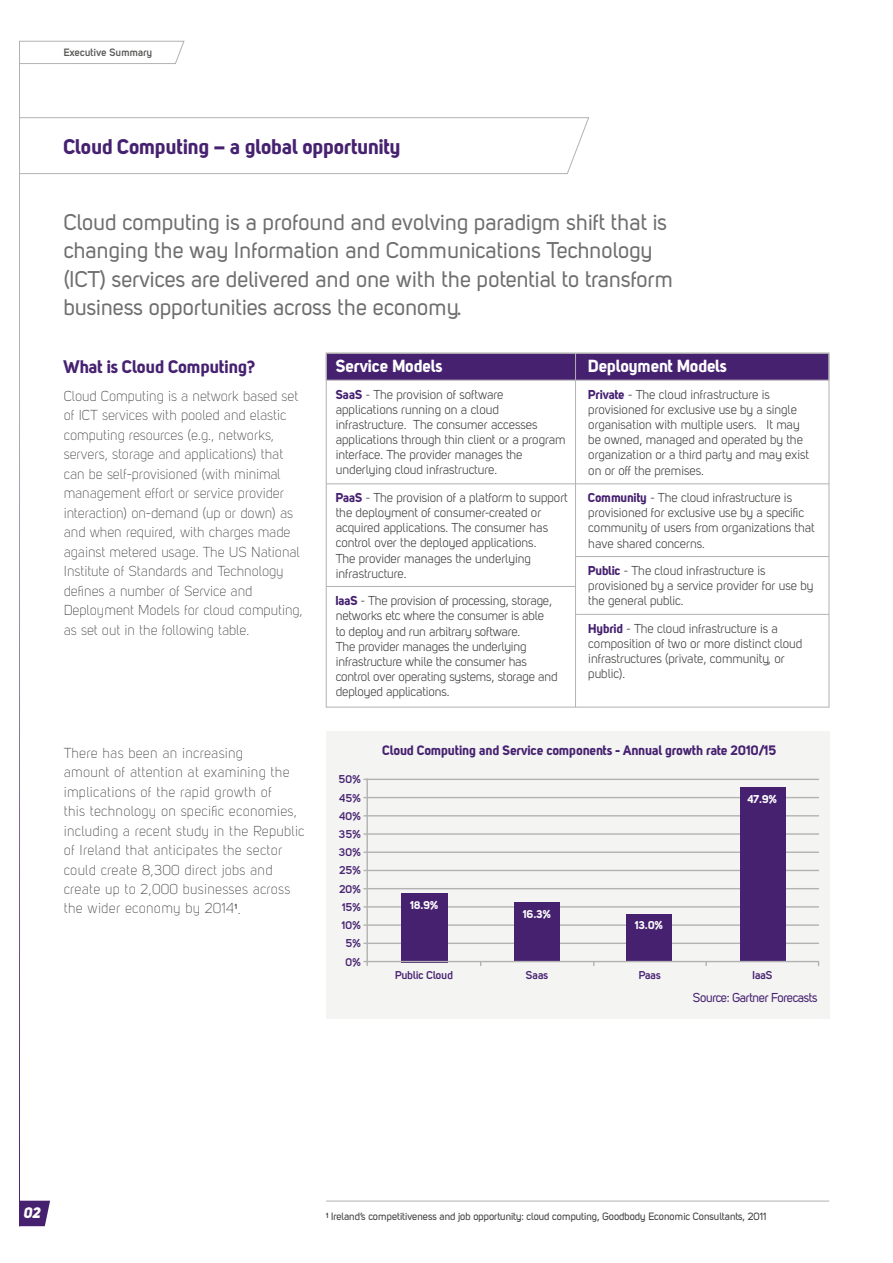
<style>
.page{position:relative;width:893px;height:1263px;background:#fff}
.page>*{position:absolute;margin:0;border:0;box-sizing:border-box;transform-origin:0 0}
.t1{font:22.5px/28.5px "Uni Sans Regular";color:#6f6f6f}
.t2{font:21px "Uni Sans Bold";color:#462170}
.t3{font:18px "Uni Sans Bold";color:#462170}
.t4{font:17.4px "Uni Sans Bold";letter-spacing:-.01em;color:#fff}
.t5{font:15px "Uni Sans Heavy Italic";color:#fff}
.t6{font:14.25px/19.5px "Uni Sans Light";letter-spacing:-.005em;color:#3c3c3b}
.t7{font:14.25px/19.5px "Uni Sans Light";letter-spacing:.015em;color:#3c3c3b}
.t8{font:13.5px "Uni Sans Bold";color:#462170}
.t9{font:12.75px/15.1px "Uni Sans Book";color:#3c3c3b}
.t10{font:12.75px "Uni Sans Regular";letter-spacing:-.03em;color:#462170}
.t11{font:700 11.25px/18.3px "Uni Sans Semi";color:#462170;text-align:right}
.t12{font:11.25px "Uni Sans Bold";color:#fff}
.t13{font:10.5px "Uni Sans Regular";letter-spacing:-.005em;color:#3c3c3b}
.t14{font:700 10.5px "Uni Sans Semi";letter-spacing:.015em;color:#575756}
.s1{font-family:"Uni Sans Bold";color:#462170}
</style>
<div class="page">
<hr style="left:19px;top:54px;width:1px;height:1172px;background:#b2b2b2">
<div style="left:326px;top:731px;width:503px;height:287px;background:#f4f4f3"></div>
<svg style="left:20px;top:117px;width:570px;height:57px"></svg>
<svg style="left:20px;top:1201px;width:30px;height:25px"></svg>
<svg style="left:19px;top:40px;width:166px;height:24px"></svg>
<div style="left:326px;top:353px;width:503px;height:27px;background:#462170"></div>
<hr style="left:575px;top:353px;width:1px;height:354px;background:#b2b2b2">
<hr style="left:326px;top:586px;width:249px;height:1px;background:#b2b2b2">
<hr style="left:326px;top:483px;width:249px;height:1px;background:#b2b2b2">
<hr style="left:576px;top:483px;width:253px;height:1px;background:#b2b2b2">
<hr style="left:576px;top:556px;width:253px;height:1px;background:#b2b2b2">
<hr style="left:576px;top:614px;width:253px;height:1px;background:#b2b2b2">
<hr style="left:366px;top:779px;width:2px;height:186px;background:#b2b2b2">
<hr style="left:364px;top:779px;width:454px;height:1px;background:#b2b2b2">
<hr style="left:364px;top:797px;width:454px;height:1px;background:#b2b2b2">
<hr style="left:364px;top:815px;width:454px;height:1px;background:#b2b2b2">
<hr style="left:364px;top:833px;width:454px;height:2px;background:#b2b2b2">
<hr style="left:364px;top:851px;width:454px;height:2px;background:#b2b2b2">
<hr style="left:364px;top:870px;width:454px;height:1px;background:#b2b2b2">
<hr style="left:364px;top:888px;width:454px;height:1px;background:#b2b2b2">
<hr style="left:364px;top:906px;width:454px;height:1px;background:#b2b2b2">
<hr style="left:364px;top:924px;width:454px;height:2px;background:#b2b2b2">
<hr style="left:364px;top:943px;width:454px;height:1px;background:#b2b2b2">
<div style="left:401px;top:893px;width:46px;height:69px;background:#462170"></div>
<div style="left:740px;top:787px;width:45px;height:174px;background:#462170"></div>
<div style="left:627px;top:914px;width:45px;height:47px;background:#462170"></div>
<div style="left:515px;top:902px;width:45px;height:59px;background:#462170"></div>
<hr style="left:364px;top:961px;width:454px;height:1px;background:#b2b2b2">
<hr style="left:326px;top:1201px;width:503px;height:1px;background:#b2b2b2">
<hr style="left:19px;top:372px;width:1px;height:854px;background:#fff">
<p class="t14" style="left:64px;top:46px;width:90px">Executive Summary</p>
<h2 class="t2" style="left:64px;top:134px;width:339px">Cloud Computing – a global opportunity</h2>
<p class="t1" style="left:64px;top:207px;width:611px">Cloud computing is a profound and evolving paradigm shift that is changing the way Information and Communications Technology (ICT) services are delivered and one with the potential to transform business opportunities across the economy.</p>
<h3 class="t3" style="left:64px;top:355px;width:193px">What is Cloud Computing?</h3>
<p class="t6" style="left:64px;top:386px;width:241px">Cloud Computing is a network based set of ICT services with pooled and elastic computing resources (e.g., networks, servers, storage and applications) that can be self-provisioned (with minimal management effort or service provider interaction) on-demand (up or down) as and when required, with charges made against metered usage. The US National Institute of Standards and Technology defines a number of Service and Deployment Models for cloud computing, as set out in the following table.</p>
<p class="t7" style="left:64px;top:743px;width:242px">There has been an increasing<br>amount of attention at examining the implications of the rapid growth of<br>this technology on specific economies, including a recent study in the Republic of Ireland that anticipates the sector could create 8,300 direct jobs and create up to 2,000 businesses across the wider economy by 2014<sup>1</sup>.</p>
<h3 class="t4" style="left:336px;top:355px;width:108px">Service Models</h3>
<h3 class="t4" style="left:588px;top:355px;width:140px">Deployment Models</h3>
<p class="t9" style="left:336px;top:387px;width:231px"><span class="s1">SaaS</span> - The provision of software applications running on a cloud infrastructure. The consumer accesses applications through thin client or a program interface. The provider manages the underlying cloud infrastructure.</p>
<p class="t9" style="left:336px;top:490px;width:233px"><span class="s1">PaaS</span> - The provision of a platform to support the deployment of consumer-created or acquired applications. The consumer has control over the deployed applications.<br>The provider manages the underlying infrastructure.</p>
<p class="t9" style="left:336px;top:593px;width:223px"><span class="s1">IaaS</span> - The provision of processing, storage, networks etc where the consumer is able<br>to deploy and run arbitrary software.<br>The provider manages the underlying infrastructure while the consumer has control over operating systems, storage and deployed applications.</p>
<p class="t9" style="left:588px;top:387px;width:222px"><span class="s1">Private</span> - The cloud infrastructure is provisioned for exclusive use by a single organisation with multiple users. It may be owned, managed and operated by the organization or a third party and may exist on or off the premises.</p>
<p class="t9" style="left:588px;top:490px;width:228px"><span class="s1">Community</span> - The cloud infrastructure is provisioned for exclusive use by a specific community of users from organizations that have shared concerns.</p>
<p class="t9" style="left:588px;top:563px;width:227px"><span class="s1">Public</span> - The cloud infrastructure is provisioned by a service provider for use by the general public.</p>
<p class="t9" style="left:588px;top:621px;width:216px"><span class="s1">Hybrid</span> - The cloud infrastructure is a composition of two or more distinct cloud infrastructures (private, community, or public).</p>
<p class="t11" style="left:339px;top:770px;width:24px">50%</p>
<p class="t11" style="left:339px;top:788px;width:24px">45%<br>40%<br>35%<br>30%<br>25%<br>20%<br>15%<br>10%<br>5%<br>0%</p>
<p class="t8" style="left:382px;top:742px;width:396px">Cloud Computing and Service components - Annual growth rate 2010/15</p>
<p class="t12" style="left:410px;top:898px;width:30px">18.9%</p>
<p class="t12" style="left:523px;top:907px;width:29px">16.3%</p>
<p class="t12" style="left:635px;top:918px;width:30px">13.0%</p>
<p class="t12" style="left:748px;top:792px;width:31px">47.9%</p>
<p class="t11" style="left:395px;top:965px;width:60px">Public Cloud</p>
<p class="t11" style="left:526px;top:965px;width:24px">Saas</p>
<p class="t11" style="left:639px;top:965px;width:24px">Paas</p>
<p class="t11" style="left:752px;top:965px;width:21px">IaaS</p>
<p class="t10" style="left:693px;top:990px;width:126px">Source: Gartner Forecasts</p>
<p class="t5" style="left:23px;top:1204px;width:19px">02</p>
<p class="t13" style="left:326px;top:1210px;width:442px"><sup>1</sup> Ireland’s competitiveness and job opportunity: cloud computing, Goodbody Economic Consultants, 2011</p>
</div>
